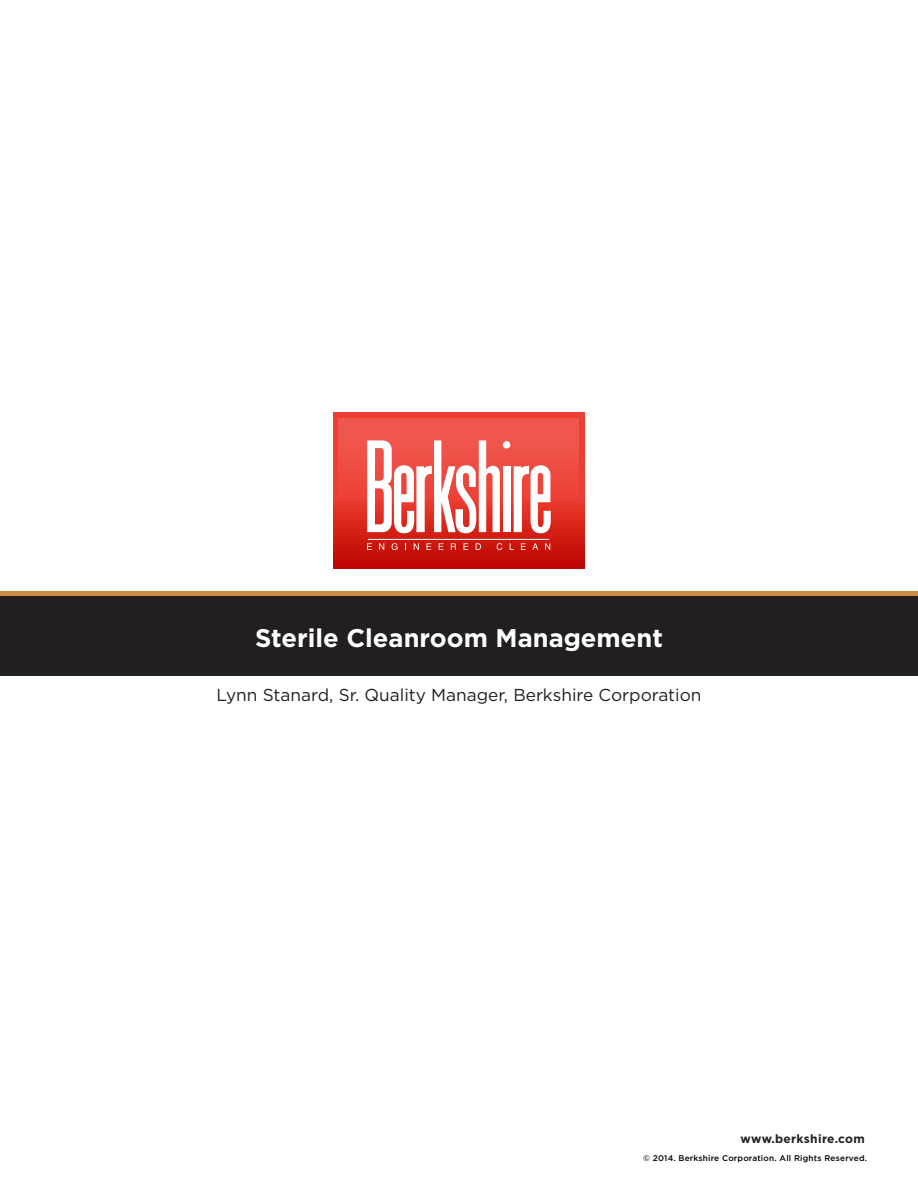
<style>
.page{position:relative;width:918px;height:1188px;background:#fff}
.page>*{position:absolute;margin:0;border:0;box-sizing:border-box;transform-origin:0 0}
.t1{font:700 25.5px "Gotham";color:#fff}
.t2{font:17.25px "Gotham";color:#231f20}
.t3{font:700 12px "Gotham";letter-spacing:.025em;color:#231f20}
.t4{font:500 8.25px "Gotham";letter-spacing:.025em;color:#000}
</style>
<div class="page">
<svg style="left:333px;top:413px;width:252px;height:156px;background:#db2821"></svg>
<svg style="left:339px;top:418px;width:239px;height:146px;background:#e03a32"></svg>
<div style="left:503px;top:466px;width:7px;height:66px;background:#fff"></div>
<div style="left:503px;top:441px;width:7px;height:8px;background:#fff;border-radius:50%"></div>
<svg style="left:367px;top:440px;width:133px;height:93px"></svg>
<svg style="left:514px;top:465px;width:37px;height:68px"></svg>
<svg style="left:367px;top:543px;width:5px;height:7px"></svg>
<svg style="left:379px;top:543px;width:5px;height:7px"></svg>
<svg style="left:392px;top:543px;width:5px;height:7px"></svg>
<svg style="left:414px;top:543px;width:5px;height:7px"></svg>
<svg style="left:426px;top:543px;width:5px;height:7px"></svg>
<svg style="left:439px;top:543px;width:4px;height:7px"></svg>
<svg style="left:451px;top:543px;width:5px;height:7px"></svg>
<svg style="left:464px;top:543px;width:4px;height:7px"></svg>
<svg style="left:476px;top:543px;width:5px;height:7px"></svg>
<svg style="left:497px;top:543px;width:5px;height:7px"></svg>
<svg style="left:510px;top:543px;width:4px;height:7px"></svg>
<svg style="left:521px;top:543px;width:5px;height:7px"></svg>
<svg style="left:532px;top:543px;width:6px;height:7px"></svg>
<svg style="left:545px;top:543px;width:5px;height:7px"></svg>
<div style="left:0;top:591px;width:918px;height:6px;background:#cd8b46"></div>
<div style="left:0;top:596px;width:918px;height:80px;background:#231f20"></div>
<h1 class="t1" style="left:255px;top:621px;width:409px">Sterile Cleanroom Management</h1>
<p class="t2" style="left:216px;top:684px;width:487px">Lynn Stanard, Sr. Quality Manager, Berkshire Corporation</p>
<p class="t3" style="left:741px;top:1131px;width:126px">www.berkshire.com</p>
<p class="t4" style="left:643px;top:1153px;width:225px">© 2014. Berkshire Corporation. All Rights Reserved.</p>
</div>
